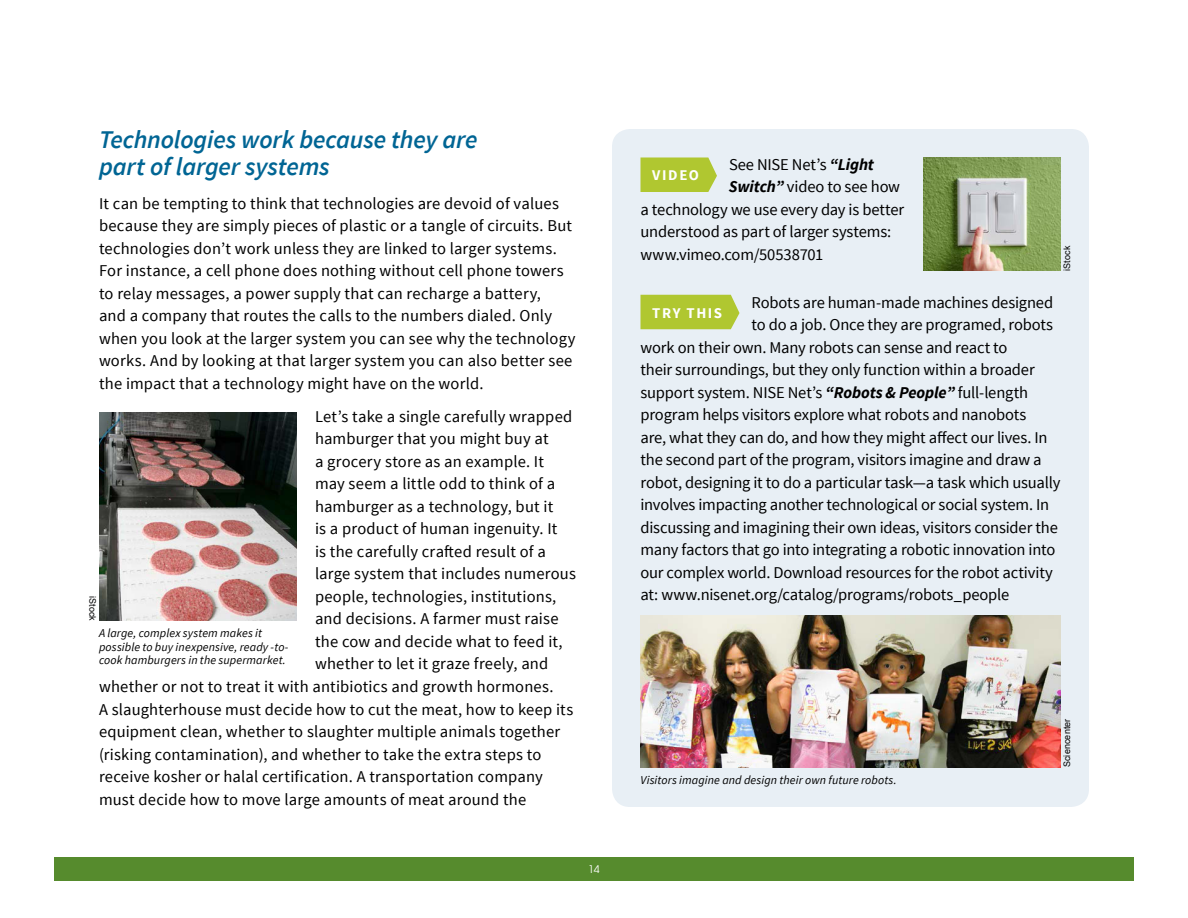
<style>
.page{position:relative;width:1188px;height:918px;background:#fff}
.page>*{position:absolute;margin:0;border:0;box-sizing:border-box;transform-origin:0 0}
.Chapter___Header{font:italic 600 25.5px/27px "Source Sans Pro";letter-spacing:-.005em;color:#006594}
.Chapter___Body{font:16.5px/22.5px "Source Sans Pro";letter-spacing:.005em;color:#000}
.Chapter___Body-2{font:16.5px "Source Sans Pro";letter-spacing:-.015em;color:#000}
.Chapter___Body-3{font:700 14.85px "Source Sans Pro";letter-spacing:.105em;color:#fff}
.Chapter___Body-4{font:italic 12px/13.5px "Source Sans Pro";letter-spacing:.01em;color:#000}
.t1{font:10.5px "Avant Garde";color:#fff}
.resources{font:9px "Arial";letter-spacing:.01em;color:#000}
.s1{font-weight:700;font-style:italic}
</style>
<div class="page">
<div style="left:612px;top:129px;width:477px;height:678px;background:#e8eff5;border-radius:18px"></div>
<svg style="left:640px;top:158px;width:77px;height:34px;background:#b3c93c"></svg>
<div style="left:640px;top:295px;width:100px;height:34px;background:#b0c730"></div>
<img style="left:99px;top:413px;width:198px;height:208px">
<img style="left:923px;top:158px;width:137px;height:113px">
<img style="left:640px;top:616px;width:421px;height:151px">
<div style="left:54px;top:857px;width:1080px;height:24px;background:#568b2d"></div>
<p class="Chapter___Header" style="left:99px;top:126px;width:380px">Technologies work because they are part of larger systems</p>
<p class="Chapter___Body" style="left:99px;top:192px;width:478px">It can be tempting to think that technologies are devoid of values because they are simply pieces of plastic or a tangle of circuits. But technologies don’t work unless they are linked to larger systems.<br>For instance, a cell phone does nothing without cell phone towers to relay messages, a power supply that can recharge a battery,<br>and a company that routes the calls to the numbers dialed. Only when you look at the larger system you can see why the technology works. And by looking at that larger system you can also better see the impact that a technology might have on the world.</p>
<p class="Chapter___Body" style="left:315px;top:405px;width:259px">Let’s take a single carefully wrapped</p>
<p class="Chapter___Body" style="left:315px;top:428px;width:235px">hamburger that you might buy at</p>
<p class="Chapter___Body" style="left:315px;top:451px;width:231px">a grocery store as an example. It</p>
<p class="Chapter___Body" style="left:315px;top:473px;width:242px">may seem a little odd to think of a</p>
<p class="Chapter___Body" style="left:315px;top:496px;width:240px">hamburger as a technology, but it</p>
<p class="Chapter___Body" style="left:315px;top:518px;width:244px">is a product of human ingenuity. It</p>
<p class="Chapter___Body" style="left:315px;top:541px;width:232px">is the carefully crafted result of a</p>
<p class="Chapter___Body" style="left:315px;top:563px;width:262px">large system that includes numerous</p>
<p class="Chapter___Body" style="left:315px;top:586px;width:243px">people, technologies, institutions,</p>
<p class="Chapter___Body" style="left:315px;top:608px;width:245px">and decisions. A farmer must raise</p>
<p class="Chapter___Body" style="left:315px;top:631px;width:249px">the cow and decide what to feed it,</p>
<p class="Chapter___Body" style="left:315px;top:653px;width:235px">whether to let it graze freely, and</p>
<p class="Chapter___Body" style="left:99px;top:676px;width:456px">whether or not to treat it with antibiotics and growth hormones.</p>
<p class="Chapter___Body" style="left:99px;top:698px;width:476px">A slaughterhouse must decide how to cut the meat, how to keep its</p>
<p class="Chapter___Body" style="left:99px;top:721px;width:463px">equipment clean, whether to slaughter multiple animals together</p>
<p class="Chapter___Body" style="left:99px;top:743px;width:444px">(risking contamination), and whether to take the extra steps to</p>
<p class="Chapter___Body" style="left:99px;top:766px;width:445px">receive kosher or halal certification. A transportation company</p>
<p class="Chapter___Body" style="left:99px;top:788px;width:429px">must decide how to move large amounts of meat around the</p>
<p class="resources" style="left:99px;top:596px;width:27px;rotate:90deg">iStock</p>
<p class="Chapter___Body-4" style="left:99px;top:627px;width:191px">A large, complex system makes it possible to buy inexpensive, ready -to&shy;cook hamburgers in the supermarket.</p>
<p class="t1" style="left:588px;top:863px;width:13px">14</p>
<p class="Chapter___Body" style="left:729px;top:153px;width:146px">See NISE Net’s <span class="s1">“Light</span></p>
<p class="Chapter___Body" style="left:729px;top:176px;width:173px"><span class="s1">Switch”</span> video to see how</p>
<p class="Chapter___Body-2" style="left:640px;top:199px;width:265px">a technology we use every day is better</p>
<p class="Chapter___Body" style="left:640px;top:221px;width:252px">understood as part of larger systems:</p>
<p class="Chapter___Body" style="left:640px;top:243px;width:184px">www.vimeo.com/50538701</p>
<p class="Chapter___Body-2" style="left:751px;top:292px;width:303px">Robots are human-made machines designed</p>
<p class="Chapter___Body" style="left:751px;top:314px;width:303px">to do a job. Once they are programed, robots</p>
<p class="Chapter___Body" style="left:640px;top:336px;width:369px">work on their own. Many robots can sense and react to</p>
<p class="Chapter___Body" style="left:640px;top:359px;width:396px">their surroundings, but they only function within a broader</p>
<p class="Chapter___Body" style="left:640px;top:381px;width:389px">support system. NISE Net’s <span class="s1">“Robots &amp; People”</span> full-length</p>
<p class="Chapter___Body" style="left:640px;top:404px;width:388px">program helps visitors explore what robots and nanobots</p>
<p class="Chapter___Body" style="left:640px;top:426px;width:409px">are, what they can do, and how they might affect our lives. In</p>
<p class="Chapter___Body-2" style="left:640px;top:450px;width:403px">the second part of the program, visitors imagine and draw a</p>
<p class="Chapter___Body-2" style="left:640px;top:472px;width:421px">robot, designing it to do a particular task—a task which usually</p>
<p class="Chapter___Body-2" style="left:640px;top:495px;width:410px">involves impacting another technological or social system. In</p>
<p class="Chapter___Body-2" style="left:640px;top:517px;width:419px">discussing and imagining their own ideas, visitors consider the</p>
<p class="Chapter___Body-2" style="left:640px;top:540px;width:416px">many factors that go into integrating a robotic innovation into</p>
<p class="Chapter___Body" style="left:640px;top:562px;width:414px">our complex world. Download resources for the robot activity</p>
<p class="Chapter___Body" style="left:640px;top:584px;width:370px">at: www.nisenet.org/catalog/programs/robots_people</p>
<p class="Chapter___Body-3" style="left:652px;top:166px;width:48px">VIDEO</p>
<p class="resources" style="left:1061px;top:271px;width:27px;rotate:-90deg">iStock</p>
<p class="Chapter___Body-3" style="left:652px;top:303px;width:71px">TRY THIS</p>
<p class="Chapter___Body-4" style="left:640px;top:773px;width:258px">Visitors imagine and design their own future robots.</p>
<p class="resources" style="left:1061px;top:767px;width:50px;rotate:-90deg">Sciencenter</p>
</div>
